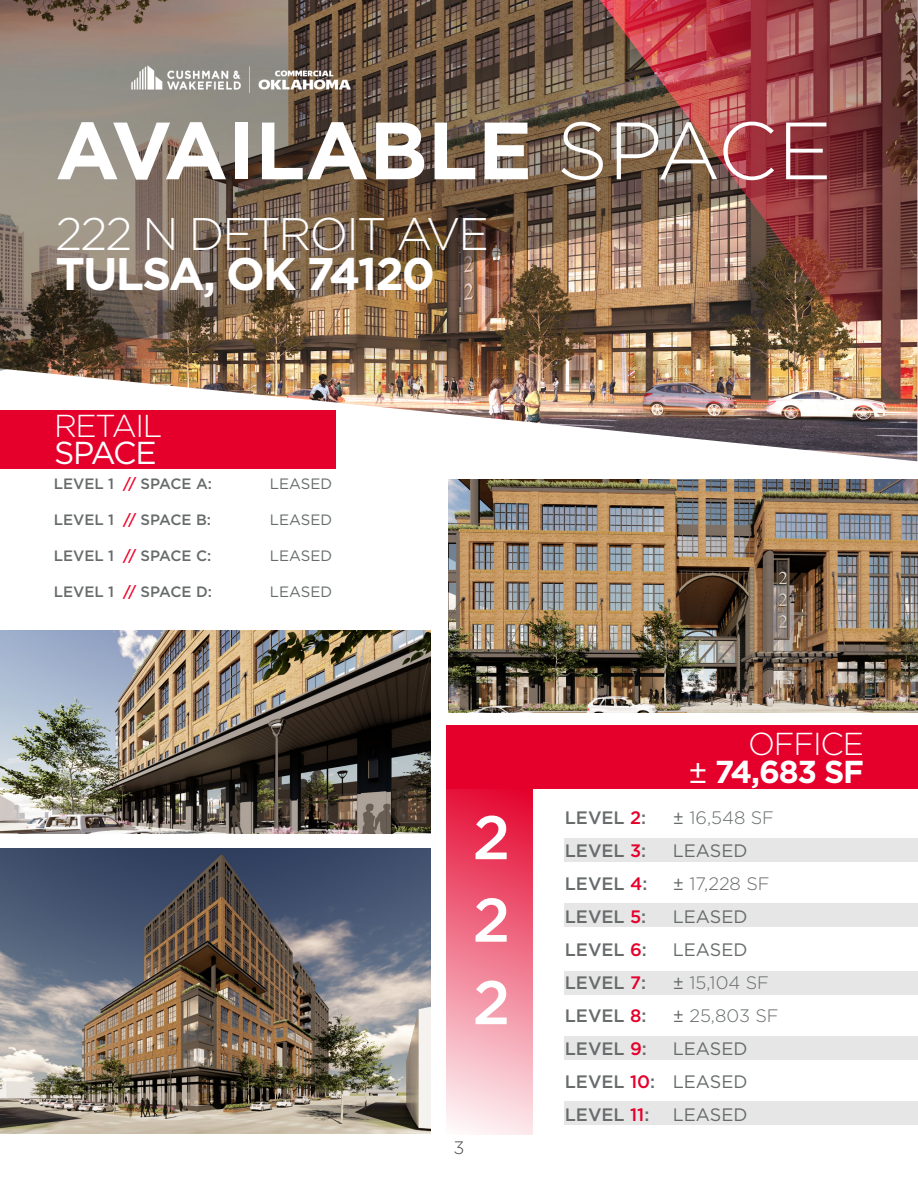
<style>
.page{position:relative;width:918px;height:1188px;background:#fff}
.page>*{position:absolute;margin:0;border:0;box-sizing:border-box;transform-origin:0 0}
.t1{font:700 81px "Gotham";color:#fff}
.t2{font:500 61.5px "Gotham";color:#fff}
.t3{font:300 45.6px "Gotham";letter-spacing:-.04em;color:#fff}
.t4{font:700 45.6px "Gotham";letter-spacing:-.04em;color:#fff}
.t5{font:300 31.65px "Gotham";letter-spacing:-.04em;color:#fff}
.t6{font:700 31.65px "Gotham";letter-spacing:-.04em;color:#fff}
.t7{font:31.65px "Gotham";letter-spacing:-.06em;color:#fff}
.t8{font:500 18px "Gotham";color:#676b6b}
.t9{font:300 18px "Gotham";color:#676b6b}
.t10{font:18px "Gotham";color:#676b6b}
.t11{font:300 18px "Gotham";color:#4b4c4d}
.t12{font:500 15px "Gotham";color:#676b6b}
.t13{font:15px "Gotham";color:#676b6b}
.s1{font-weight:300}
.s2{color:#ef0027}
.s3{font-weight:400}
.s4{color:#e4002b}
</style>
<div class="page">
<div style="left:565px;top:971px;width:353px;height:23px;background:#e6e6e6"></div>
<div style="left:0;top:410px;width:336px;height:58px;background:#e4002b"></div>
<img style="left:25px;top:371px;width:571px;height:58px">
<img style="left:0;top:0;width:596px;height:371px">
<img style="left:596px;top:0;width:322px;height:462px">
<img style="left:115px;top:54px;width:252px;height:53px">
<img style="left:448px;top:479px;width:470px;height:234px">
<div style="left:446px;top:725px;width:472px;height:63px;background:#e4002b"></div>
<div style="left:446px;top:789px;width:86px;height:346px;background:linear-gradient(to bottom,#e50a32,#fdf2f4)"></div>
<img style="left:0;top:631px;width:430px;height:203px">
<img style="left:0;top:849px;width:430px;height:285px">
<div style="left:565px;top:838px;width:353px;height:24px;background:#e6e6e6"></div>
<div style="left:565px;top:903px;width:353px;height:24px;background:#e6e6e6"></div>
<div style="left:565px;top:1036px;width:353px;height:24px;background:#e6e6e6"></div>
<div style="left:565px;top:1102px;width:353px;height:23px;background:#e6e6e6"></div>
<p class="t1" style="left:55px;top:97px;width:778px">AVAILABLE <span class="s1">SPACE</span></p>
<p class="t3" style="left:55px;top:205px;width:435px">222 N DETROIT AVE</p>
<p class="t4" style="left:55px;top:244px;width:381px">TULSA, OK 74120</p>
<p class="t5" style="left:54px;top:405px;width:110px">RETAIL</p>
<p class="t7" style="left:54px;top:433px;width:104px">SPACE</p>
<p class="t12" style="left:54px;top:474px;width:160px">LEVEL 1 <span class="s2">//</span> SPACE A:</p>
<p class="t13" style="left:270px;top:474px;width:64px">LEASED</p>
<p class="t12" style="left:54px;top:510px;width:159px">LEVEL 1 <span class="s2">//</span> SPACE B:</p>
<p class="t13" style="left:270px;top:510px;width:64px">LEASED</p>
<p class="t12" style="left:54px;top:546px;width:159px">LEVEL 1 <span class="s2">//</span> SPACE C:</p>
<p class="t13" style="left:270px;top:546px;width:64px">LEASED</p>
<p class="t12" style="left:54px;top:582px;width:160px">LEVEL 1 <span class="s2">//</span> SPACE D:</p>
<p class="t13" style="left:270px;top:582px;width:64px">LEASED</p>
<p class="t2" style="left:473px;top:797px;width:39px">2</p>
<p class="t2" style="left:473px;top:880px;width:39px">2</p>
<p class="t2" style="left:473px;top:962px;width:39px">2</p>
<p class="t11" style="left:454px;top:1137px;width:12px">3</p>
<p class="t5" style="left:748px;top:724px;width:117px">OFFICE</p>
<p class="t6" style="left:688px;top:751px;width:177px"><span class="s3">±</span> 74,683 SF</p>
<p class="t8" style="left:565px;top:806px;width:83px">LEVEL <span class="s4">2</span>:</p>
<p class="t9" style="left:673px;top:807px;width:103px"><span class="s3">±</span> 16,548 SF</p>
<p class="t8" style="left:565px;top:839px;width:83px">LEVEL <span class="s4">3</span>:</p>
<p class="t10" style="left:673px;top:840px;width:76px">LEASED</p>
<p class="t8" style="left:565px;top:872px;width:84px">LEVEL <span class="s4">4</span>:</p>
<p class="t9" style="left:673px;top:873px;width:98px"><span class="s3">±</span> 17,228 SF</p>
<p class="t8" style="left:565px;top:905px;width:83px">LEVEL <span class="s4">5</span>:</p>
<p class="t10" style="left:673px;top:906px;width:76px">LEASED</p>
<p class="t8" style="left:565px;top:938px;width:84px">LEVEL <span class="s4">6</span>:</p>
<p class="t10" style="left:673px;top:939px;width:76px">LEASED</p>
<p class="t8" style="left:565px;top:971px;width:83px">LEVEL <span class="s4">7</span>:</p>
<p class="t9" style="left:673px;top:972px;width:98px"><span class="s3">±</span> 15,104 SF</p>
<p class="t8" style="left:565px;top:1004px;width:83px">LEVEL <span class="s4">8</span>:</p>
<p class="t9" style="left:673px;top:1005px;width:107px"><span class="s3">±</span> 25,803 SF</p>
<p class="t8" style="left:565px;top:1037px;width:84px">LEVEL <span class="s4">9</span>:</p>
<p class="t10" style="left:673px;top:1038px;width:76px">LEASED</p>
<p class="t8" style="left:565px;top:1070px;width:184px">LEVEL <span class="s4">10</span>: <span class="s3">LEASED</span></p>
<p class="t8" style="left:565px;top:1103px;width:86px">LEVEL <span class="s4">11</span>:</p>
<p class="t10" style="left:673px;top:1104px;width:76px">LEASED</p>
</div>
